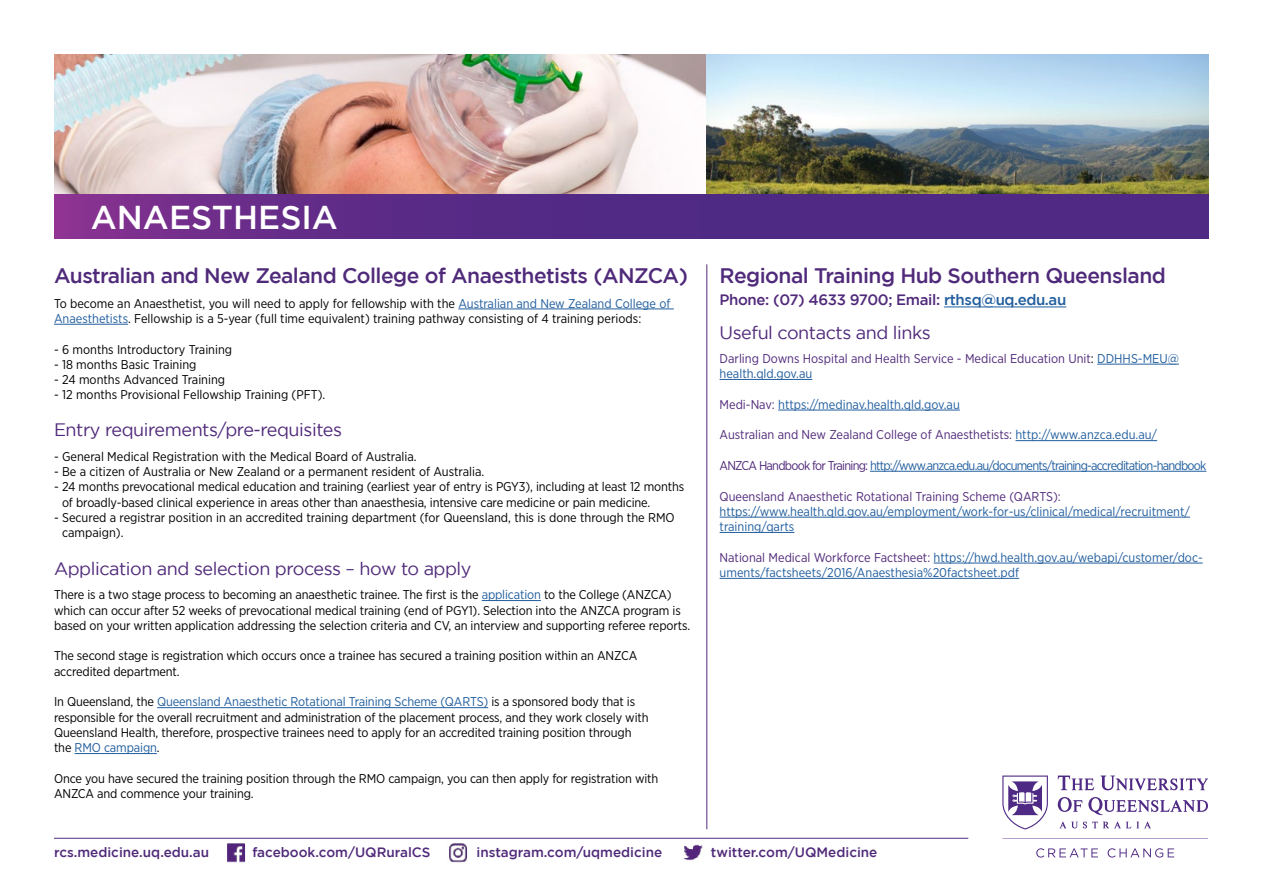
<style>
.page{position:relative;width:1263px;height:893px;background:#fff}
.page>*{position:absolute;margin:0;border:0;box-sizing:border-box;transform-origin:0 0}
.t1{font:500 33px "Gotham";color:#fff}
.t2{font:500 21px "Gotham";letter-spacing:-.025em;color:#502a7a}
.t3{font:18px "Gotham";letter-spacing:-.025em;color:#502a7a}
.t4{font:500 15px "Gotham";letter-spacing:-.025em;color:#502a7a}
.t5{font:500 13.5px "Gotham";color:#502a7a}
.t6{font:12.75px/15.3px "Gotham Narrow";letter-spacing:-.01em;color:#000}
.t7{font:12.75px/15.3px "Gotham Narrow";color:#215e9e}
.t8{font:12.75px/15.3px "Gotham Narrow";color:#502a7a}
.t9{font:12.75px "Gotham Narrow";letter-spacing:-.06em;color:#215e9e}
.s1{color:#215e9e}
.s2{color:#000}
.s3{color:#502a7a}
</style>
<div class="page">
<img style="left:54px;top:54px;width:653px;height:141px">
<img style="left:707px;top:54px;width:502px;height:141px">
<hr style="left:458px;top:309px;width:216px;height:1px;background:#215e9e">
<hr style="left:54px;top:324px;width:74px;height:1px;background:#215e9e">
<hr style="left:482px;top:600px;width:59px;height:1px;background:#215e9e">
<hr style="left:157px;top:707px;width:331px;height:1px;background:#215e9e">
<hr style="left:75px;top:753px;width:82px;height:1px;background:#215e9e">
<hr style="left:944px;top:307px;width:122px;height:1px;background:#215e9e">
<hr style="left:1097px;top:364px;width:82px;height:1px;background:#215e9e">
<hr style="left:720px;top:379px;width:92px;height:1px;background:#215e9e">
<hr style="left:778px;top:410px;width:182px;height:1px;background:#215e9e">
<hr style="left:1015px;top:440px;width:142px;height:1px;background:#215e9e">
<hr style="left:870px;top:471px;width:336px;height:1px;background:#215e9e">
<hr style="left:720px;top:517px;width:470px;height:1px;background:#215e9e">
<hr style="left:720px;top:532px;width:74px;height:1px;background:#215e9e">
<hr style="left:934px;top:563px;width:269px;height:1px;background:#215e9e">
<hr style="left:720px;top:578px;width:299px;height:1px;background:#215e9e">
<hr style="left:706px;top:264px;width:1px;height:565px;background:#502a7a">
<svg style="left:54px;top:195px;width:1155px;height:44px;background:#592a86"></svg>
<svg style="left:1002px;top:775px;width:206px;height:82px"></svg>
<img style="left:218px;top:837px;width:36px;height:26px">
<img style="left:440px;top:837px;width:35px;height:26px">
<img style="left:676px;top:837px;width:35px;height:24px">
<hr style="left:54px;top:838px;width:914px;height:1px;background:#502a7a">
<h1 class="t1" style="left:91px;top:198px;width:249px">ANAESTHESIA</h1>
<h2 class="t2" style="left:54px;top:264px;width:635px">Australian and New Zealand College of Anaesthetists (ANZCA)</h2>
<p class="t6" style="left:54px;top:295px;width:618px">To become an Anaesthetist, you will need to apply for fellowship with the <span class="s1">Australian and New Zealand College of<br>Anaesthetists</span>. Fellowship is a 5-year (full time equivalent) training pathway consisting of 4 training periods:</p>
<p class="t6" style="left:54px;top:341px;width:180px">- 6 months Introductory Training</p>
<p class="t6" style="left:54px;top:356px;width:144px">- 18 months Basic Training</p>
<p class="t6" style="left:54px;top:372px;width:173px">- 24 months Advanced Training</p>
<p class="t6" style="left:54px;top:387px;width:273px">- 12 months Provisional Fellowship Training (PFT).</p>
<h3 class="t3" style="left:54px;top:420px;width:290px">Entry requirements/pre-requisites</h3>
<p class="t6" style="left:54px;top:448px;width:364px">- General Medical Registration with the Medical Board of Australia.</p>
<p class="t6" style="left:54px;top:464px;width:432px">- Be a citizen of Australia or New Zealand or a permanent resident of Australia.</p>
<p class="t6" style="left:62px;top:479px;width:624px;text-indent:-8px">- 24 months prevocational medical education and training (earliest year of entry is PGY3), including at least 12 months of broadly-based clinical experience in areas other than anaesthesia, intensive care medicine or pain medicine.</p>
<p class="t6" style="left:62px;top:509px;width:614px;text-indent:-8px">- Secured a registrar position in an accredited training department (for Queensland, this is done through the RMO campaign).</p>
<h3 class="t3" style="left:54px;top:559px;width:419px">Application and selection process – how to apply</h3>
<p class="t6" style="left:54px;top:587px;width:638px">There is a two stage process to becoming an anaesthetic trainee. The first is the <span class="s1">application</span> to the College (ANZCA) which can occur after 52 weeks of prevocational medical training (end of PGY1). Selection into the ANZCA program is based on your written application addressing the selection criteria and CV, an interview and supporting referee reports.</p>
<p class="t6" style="left:54px;top:648px;width:585px">The second stage is registration which occurs once a trainee has secured a training position within an ANZCA accredited department.</p>
<p class="t6" style="left:54px;top:694px;width:596px">In Queensland, the <span class="s1">Queensland Anaesthetic Rotational Training Scheme (QARTS)</span> is a sponsored body that is responsible for the overall recruitment and administration of the placement process, and they work closely with Queensland Health, therefore, prospective trainees need to apply for an accredited training position through the <span class="s1">RMO campaign</span>.</p>
<p class="t6" style="left:54px;top:770px;width:606px">Once you have secured the training position through the RMO campaign, you can then apply for registration with<br>ANZCA and commence your training.</p>
<h2 class="t2" style="left:720px;top:264px;width:448px">Regional Training Hub Southern Queensland</h2>
<p class="t4" style="left:720px;top:291px;width:348px">Phone: (07) 4633 9700; Email: <span class="s1">rthsq@uq.edu.au</span></p>
<h3 class="t3" style="left:720px;top:322px;width:213px">Useful contacts and links</h3>
<p class="t8" style="left:720px;top:350px;width:461px">Darling Downs Hospital and Health Service - Medical Education Unit<span class="s2">:</span> <span class="s1">DDHHS-MEU@ health.qld.gov.au</span></p>
<p class="t7" style="left:720px;top:396px;width:242px"><span class="s3">Medi-Nav:</span> https://medinav.health.qld.gov.au</p>
<p class="t8" style="left:720px;top:427px;width:439px">Australian and New Zealand College of Anaesthetists: <span class="s1">http://www.anzca.edu.au/</span></p>
<p class="t9" style="left:720px;top:458px;width:488px"><span class="s3">ANZCA Handbook for Training:</span> http://www.anzca.edu.au/documents/training-accreditation-handbook</p>
<p class="t8" style="left:720px;top:488px;width:343px">Queensland Anaesthetic Rotational Training Scheme (QARTS):</p>
<p class="t7" style="left:720px;top:503px;width:472px">https://www.health.qld.gov.au/employment/work-for-us/clinical/medical/recruitment/ training/qarts</p>
<p class="t7" style="left:720px;top:549px;width:485px"><span class="s3">National Medical Workforce Factsheet:</span> https://hwd.health.gov.au/webapi/customer/doc&shy;uments/factsheets/2016/Anaesthesia%20factsheet.pdf</p>
<p class="t5" style="left:54px;top:845px;width:157px">rcs.medicine.uq.edu.au</p>
<p class="t5" style="left:252px;top:845px;width:180px">facebook.com/UQRuralCS</p>
<p class="t5" style="left:477px;top:845px;width:187px">instagram.com/uqmedicine</p>
<p class="t5" style="left:711px;top:845px;width:168px">twitter.com/UQMedicine</p>
</div>
